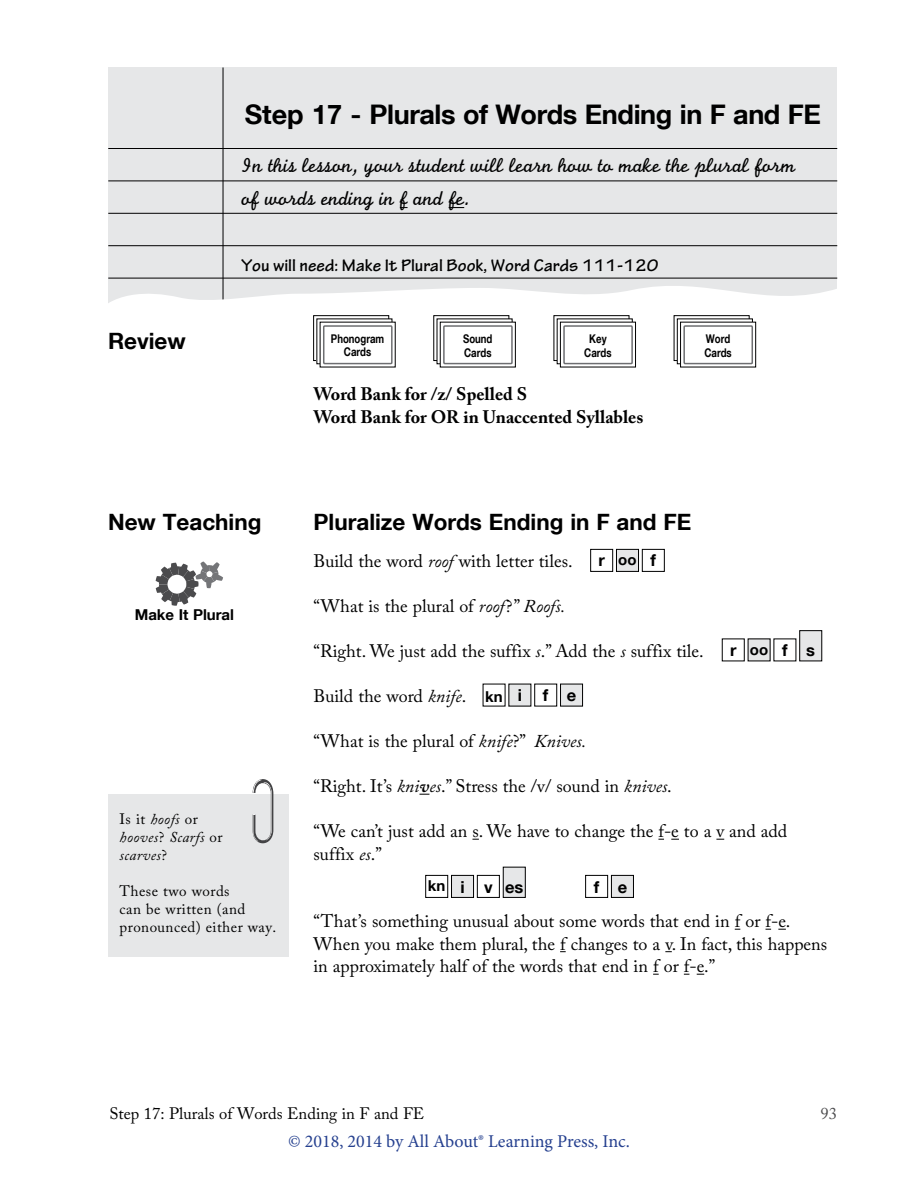
<style>
.page{position:relative;width:918px;height:1188px;background:#fff}
.page>*{position:absolute;margin:0;border:0;box-sizing:border-box;transform-origin:0 0}
.t1{font:700 27px "Helvetica Neue LT Com";letter-spacing:-.015em;color:#000}
.t2{font:700 22.5px "Helvetica Neue LT Com";color:#000}
.t3{font:21px/33px "Monoline Script";color:#000}
.t4{font:18px/22.5px "Adobe Caslon Pro";color:#000}
.t5{font:700 18px/22.5px "Adobe Caslon Pro";color:#000}
.t6{font:700 18px "Tekton Pro";color:#000}
.t7{font:18px "Minion Pro";color:#25408f}
.t8{font:16.5px "Adobe Caslon Pro";color:#000}
.t9{font:700 16.5px "Helvetica Neue LT Com";color:#000}
.t10{font:16.5px "Adobe Caslon Pro";color:#4d4d4f}
.t11{font:15px/18px "Adobe Caslon Pro";letter-spacing:.03em;color:#000}
.t12{font:italic 15px/18px "Adobe Caslon Pro";letter-spacing:.03em;color:#000}
.t13{font:700 15px "Helvetica Neue LT Com";color:#000}
.t14{font:700 12px/14.4px "Helvetica Neue LT Com";color:#000;text-align:center;scale:.8 1}
.s1{font-style:italic}
.s2{font-weight:700;font-style:italic}
.s3{font-size:15px}
.s4{font-size:16.5px}
.s5{font-style:normal}
</style>
<div class="page">
<div style="left:108px;top:68px;width:729px;height:249px;background:#e6e7e8"></div>
<hr style="left:223px;top:68px;width:1px;height:251px;background:#000">
<hr style="left:108px;top:148px;width:729px;height:1px;background:#000">
<hr style="left:108px;top:181px;width:729px;height:1px;background:#000">
<hr style="left:108px;top:213px;width:729px;height:1px;background:#000">
<hr style="left:108px;top:245px;width:729px;height:1px;background:#000">
<svg style="left:449px;top:207px;width:15px;height:1px"></svg>
<svg style="left:108px;top:274px;width:730px;height:57px"></svg>
<div style="left:314px;top:316px;width:75px;height:45px;background:linear-gradient(to right,#626262,#636363)"></div>
<div style="left:313px;top:315px;width:76px;height:46px;border:1px solid #000"></div>
<div style="left:317px;top:319px;width:75px;height:45px;background:linear-gradient(to right,#a0a0a0,#a1a1a1)"></div>
<div style="left:320px;top:322px;width:75px;height:45px;background:#fff"></div>
<div style="left:323px;top:325px;width:70px;height:39px;border:2px solid #6d6e71"></div>
<svg style="left:436px;top:317px;width:71px;height:42px"></svg>
<div style="left:434px;top:315px;width:75px;height:46px;border:1px solid #000"></div>
<svg style="left:439px;top:321px;width:71px;height:41px"></svg>
<div style="left:440px;top:322px;width:75px;height:45px;background:#fff"></div>
<div style="left:443px;top:325px;width:70px;height:39px;border:2px solid #6d6e71"></div>
<svg style="left:556px;top:317px;width:71px;height:42px"></svg>
<div style="left:554px;top:315px;width:75px;height:46px;border:1px solid #000"></div>
<svg style="left:559px;top:321px;width:72px;height:41px"></svg>
<div style="left:560px;top:322px;width:76px;height:45px;background:#fff"></div>
<div style="left:560px;top:322px;width:76px;height:45px;border:1px solid #000"></div>
<div style="left:563px;top:325px;width:70px;height:39px;border:2px solid #6d6e71"></div>
<svg style="left:676px;top:317px;width:71px;height:42px"></svg>
<div style="left:674px;top:315px;width:75px;height:46px;border:1px solid #000"></div>
<svg style="left:679px;top:321px;width:72px;height:40px"></svg>
<div style="left:677px;top:319px;width:76px;height:45px;border:1px solid #000"></div>
<div style="left:681px;top:322px;width:75px;height:45px;background:#fff"></div>
<div style="left:680px;top:322px;width:76px;height:45px;border:1px solid #000"></div>
<div style="left:683px;top:325px;width:70px;height:39px;border:2px solid #6d6e71"></div>
<div style="left:590px;top:549px;width:23px;height:23px;border:1px solid #000"></div>
<div style="left:642px;top:549px;width:23px;height:23px;border:1px solid #000"></div>
<div style="left:616px;top:549px;width:23px;height:22px;background:#e6e7e8"></div>
<div style="left:616px;top:549px;width:23px;height:23px;border:1px solid #000"></div>
<div style="left:800px;top:631px;width:22px;height:30px;background:#e6e7e8"></div>
<div style="left:799px;top:630px;width:23px;height:31px;border:1px solid #000"></div>
<div style="left:748px;top:639px;width:22px;height:22px;background:#e6e7e8"></div>
<div style="left:561px;top:684px;width:22px;height:22px;background:#e6e7e8"></div>
<div style="left:560px;top:684px;width:23px;height:22px;border:1px solid #000"></div>
<div style="left:509px;top:684px;width:22px;height:22px;background:#e6e7e8"></div>
<div style="left:108px;top:794px;width:180px;height:163px;background:#e6e7e8"></div>
<svg style="left:253px;top:779px;width:20px;height:64px"></svg>
<svg style="left:156px;top:561px;width:67px;height:45px"></svg>
<div style="left:585px;top:875px;width:23px;height:23px;border:1px solid #000"></div>
<div style="left:611px;top:875px;width:22px;height:22px;background:#e6e7e8"></div>
<div style="left:611px;top:875px;width:23px;height:23px;border:1px solid #000"></div>
<div style="left:425px;top:875px;width:23px;height:23px;border:1px solid #000"></div>
<div style="left:477px;top:875px;width:23px;height:23px;border:1px solid #000"></div>
<div style="left:452px;top:875px;width:22px;height:22px;background:#e6e7e8"></div>
<div style="left:451px;top:875px;width:23px;height:23px;border:1px solid #000"></div>
<div style="left:503px;top:867px;width:22px;height:30px;background:#e6e7e8"></div>
<div style="left:503px;top:867px;width:23px;height:31px;border:1px solid #000"></div>
<p class="t1" style="left:245px;top:97px;width:578px">Step 17 - Plurals of Words Ending in F and FE</p>
<p class="t3" style="left:241px;top:149px;width:555px">In this lesson, your student will learn how to make the plural form of words ending in f and fe.</p>
<p class="t6" style="left:241px;top:255px;width:419px">You will need: Make It Plural Book, Word Cards 111-120</p>
<p class="t2" style="left:108px;top:327px;width:79px">Review</p>
<p class="t14" style="left:331px;top:331px;width:68px;line-height:13.5px">Phonogram<br>Cards</p>
<p class="t14" style="left:463px;top:331px;width:38px;text-align:left">Sound<br>Cards</p>
<p class="t14" style="left:584px;top:331px;width:36px">Key<br>Cards</p>
<p class="t14" style="left:704px;top:331px;width:36px;text-align:left">Word<br>Cards</p>
<p class="t5" style="left:314px;top:383px;width:331px">Word Bank for /z/ Spelled S<br>Word Bank for OR in Unaccented Syllables</p>
<p class="t2" style="left:108px;top:508px;width:155px">New Teaching</p>
<p class="t2" style="left:314px;top:508px;width:379px">Pluralize Words Ending in F and FE</p>
<p class="t4" style="left:314px;top:550px;width:261px">Build the word <span class="s1">roof</span> with letter tiles.</p>
<p class="t4" style="left:314px;top:595px;width:253px">“What is the plural of <span class="s1">roof</span>?” <span class="s1">Roofs.</span></p>
<p class="t4" style="left:314px;top:640px;width:392px">“Right. We just add the suffix <span class="s1">s</span>.” Add the <span class="s1">s</span> suffix tile.</p>
<p class="t4" style="left:314px;top:685px;width:154px">Build the word <span class="s1">knife</span>.</p>
<p class="t4" style="left:314px;top:730px;width:274px">“What is the plural of <span class="s1">knife</span>?” <span class="s1">Knives.</span></p>
<p class="t4" style="left:314px;top:775px;width:360px">“Right. It’s <span class="s1">kni</span><span class="s2">v</span><span class="s1">es</span>.” Stress the /v/ sound in <span class="s1">knives</span>.</p>
<p class="t4" style="left:314px;top:820px;width:475px">“We can’t just add an s. We have to change the f-e to a v and add suffix <span class="s1">es</span>.”</p>
<p class="t9" style="left:598px;top:550px;width:59px">r<span class="s3">oo</span>f</p>
<p class="t13" style="left:135px;top:606px;width:101px">Make It Plural</p>
<p class="t9" style="left:730px;top:640px;width:87px">r<span class="s3">oo</span>f s</p>
<p class="t13" style="left:485px;top:687px;width:38px">kn <span class="s4">i</span></p>
<p class="t9" style="left:543px;top:685px;width:35px">f e</p>
<p class="t12" style="left:120px;top:810px;width:104px"><span class="s5">Is it</span> hoofs <span class="s5">or </span>hooves<span class="s5">?</span> Scarfs <span class="s5">or </span>scarves<span class="s5">?</span></p>
<p class="t11" style="left:120px;top:882px;width:158px">These two words<br>can be written (and pronounced) either way.</p>
<p class="t9" style="left:428px;top:876px;width:97px"><span class="s3">kn</span> i ves</p>
<p class="t9" style="left:594px;top:876px;width:35px">f e</p>
<p class="t4" style="left:314px;top:910px;width:515px">“That’s something unusual about some words that end in f or f-e.<br>When you make them plural, the f changes to a v. In fact, this happens in approximately half of the words that end in f or f-e.”</p>
<p class="t8" style="left:110px;top:1104px;width:316px">Step 17: Plurals of Words Ending in F and FE</p>
<p class="t10" style="left:821px;top:1104px;width:18px">93</p>
<p class="t7" style="left:288px;top:1129px;width:343px">© 2018, 2014 by All About® Learning Press, Inc.</p>
</div>
